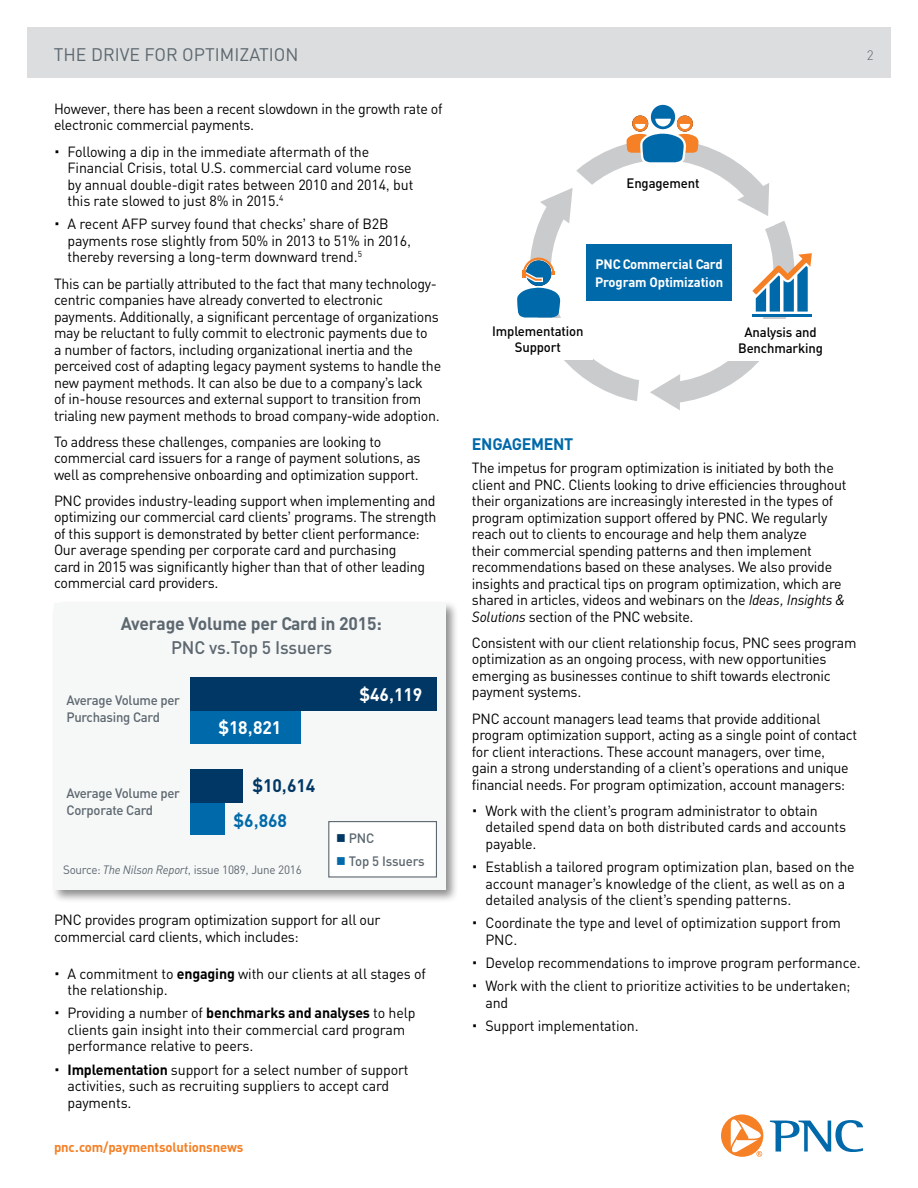
<style>
.page{position:relative;width:918px;height:1188px;background:#fff}
.page>*{position:absolute;margin:0;border:0;box-sizing:border-box;transform-origin:0 0}
.a_table_copy_black{font:700 18px/24px "PNC Sans";letter-spacing:-.01em;color:#5c676f;text-align:center}
.x_article_name{font:18px "PNC Sans";color:#5c676f}
.a_table_copy_black-2{font:700 18px "PNC Sans";letter-spacing:-.01em;color:#fff}
.a_table_copy_black-3{font:700 18px "PNC Sans";color:#003764}
.a_table_copy_black-4{font:700 18px "PNC Sans";color:#0069aa}
.a_head_1{font:700 16.5px "PNC Sans";letter-spacing:-.02em;color:#0069aa}
.a_body_copy_9_75_on{font:14.7px/16.5px "PNC Sans";letter-spacing:-.02em;color:#000}
.a_graph_copy{font:500 13.5px/16.5px "PNC Sans";letter-spacing:-.02em;color:#5c676f}
.a_table_copy_black-5{font:500 13.5px/16.5px "PNC Sans";letter-spacing:-.01em;color:#000;text-align:center}
.a_table_copy_black-6{font:700 13.5px/18px "PNC Sans";letter-spacing:-.01em;color:#fff}
.x_orange_copy_9_on_1{font:700 13.5px "PNC Sans";letter-spacing:-.01em;color:#f58025}
.a_table_copy_black-7{font:500 13.5px "PNC Sans";letter-spacing:-.01em;color:#5c676f}
.t1{font:300 13.5px "PNC Sans";color:#5c676f}
.a_graph_copy-2{font:12px "PNC Sans";letter-spacing:-.02em;color:#5c676f}
.s1{font-weight:500}
.s2{font-style:italic}
.s3{color:#003764}
.s4{color:#0069aa}
.s5{font-weight:700}
</style>
<div class="page">
<div style="left:27px;top:27px;width:864px;height:51px;background:#dcddde"></div>
<svg style="left:770px;top:1120px;width:93px;height:32px"></svg>
<svg style="left:721px;top:1114px;width:42px;height:43px"></svg>
<div style="left:586px;top:244px;width:146px;height:56px;background:#0069aa"></div>
<div style="left:530px;top:139px;width:264px;height:265px;border:21px solid #c9cbcd;border-radius:50%"></div>
<div style="left:726px;top:319px;width:110px;height:42px;background:#fff"></div>
<div style="left:483px;top:318px;width:110px;height:42px;background:#fff"></div>
<svg style="left:627px;top:104px;width:72px;height:61px"></svg>
<svg style="left:726px;top:175px;width:62px;height:57px"></svg>
<svg style="left:632px;top:374px;width:56px;height:36px"></svg>
<svg style="left:536px;top:165px;width:60px;height:67px"></svg>
<svg style="left:517px;top:258px;width:43px;height:60px"></svg>
<div style="left:752px;top:273px;width:70px;height:43px;background:#fff"></div>
<hr style="left:752px;top:315px;width:59px;height:2px;background:#0069aa">
<svg style="left:752px;top:253px;width:60px;height:59px"></svg>
<div style="left:51px;top:600px;width:408px;height:303px;background:#000;opacity:.45"></div>
<div style="left:54px;top:604px;width:392px;height:286px;background:#f6f7f7"></div>
<div style="left:329px;top:822px;width:107px;height:55px;background:#fff"></div>
<div style="left:328px;top:821px;width:109px;height:57px;border:1px solid #5c676f"></div>
<div style="left:190px;top:710px;width:103px;height:34px;background:#0069aa"></div>
<div style="left:199px;top:710px;width:102px;height:34px;background:#0069aa"></div>
<div style="left:190px;top:677px;width:247px;height:33px;background:#003764"></div>
<div style="left:190px;top:801px;width:35px;height:34px;background:#0069aa"></div>
<div style="left:190px;top:770px;width:52px;height:33px;background:#003764"></div>
<p class="x_article_name" style="left:54px;top:43px;width:246px">THE DRIVE FOR OPTIMIZATION</p>
<p class="a_body_copy_9_75_on" style="left:54px;top:100px;width:390px">However, there has been a recent slowdown in the growth rate of electronic commercial payments.</p>
<p class="a_body_copy_9_75_on" style="left:68px;top:143px;width:347px;text-indent:-14px">• Following a dip in the immediate aftermath of the Financial Crisis, total U.S. commercial card volume rose by annual double-digit rates between 2010 and 2014, but this rate slowed to just 8% in 2015.<sup>4</sup></p>
<p class="a_body_copy_9_75_on" style="left:68px;top:216px;width:345px;text-indent:-14px">• A recent AFP survey found that checks’ share of B2B payments rose slightly from 50% in 2013 to 51% in 2016, thereby reversing a long-term downward trend.<sup>5</sup></p>
<p class="a_body_copy_9_75_on" style="left:54px;top:275px;width:389px">This can be partially attributed to the fact that many technology&shy;centric companies have already converted to electronic payments. Additionally, a significant percentage of organizations may be reluctant to fully commit to electronic payments due to<br>a number of factors, including organizational inertia and the perceived cost of adapting legacy payment systems to handle the new payment methods. It can also be due to a company’s lack<br>of in-house resources and external support to transition from trialing new payment methods to broad company-wide adoption.</p>
<p class="a_body_copy_9_75_on" style="left:54px;top:433px;width:368px">To address these challenges, companies are looking to commercial card issuers for a range of payment solutions, as well as comprehensive onboarding and optimization support.</p>
<p class="a_body_copy_9_75_on" style="left:54px;top:492px;width:384px">PNC provides industry-leading support when implementing and optimizing our commercial card clients’ programs. The strength of this support is demonstrated by better client performance:<br>Our average spending per corporate card and purchasing<br>card in 2015 was significantly higher than that of other leading commercial card providers.</p>
<p class="a_table_copy_black" style="left:121px;top:610px;width:263px">Average Volume per Card in 2015:<br><span class="s1">PNC vs.Top 5 Issuers</span></p>
<p class="a_graph_copy" style="left:66px;top:692px;width:115px">Average Volume per<br>Purchasing Card</p>
<p class="a_graph_copy" style="left:66px;top:784px;width:115px">Average Volume per<br>Corporate Card</p>
<p class="a_table_copy_black-2" style="left:218px;top:716px;width:64px">$18,821</p>
<p class="a_table_copy_black-3" style="left:252px;top:774px;width:64px">$10,614</p>
<p class="a_table_copy_black-4" style="left:233px;top:809px;width:55px">$6,868</p>
<p class="a_graph_copy-2" style="left:63px;top:862px;width:240px">Source: <span class="s2">The Nilson Report</span>, issue 1089, June 2016</p>
<p class="a_table_copy_black-2" style="left:359px;top:683px;width:64px">$46,119</p>
<p class="a_table_copy_black-7" style="left:336px;top:830px;width:40px"><span class="s3">■</span> PNC</p>
<p class="a_table_copy_black-7" style="left:336px;top:853px;width:90px"><span class="s4">■</span> Top 5 Issuers</p>
<p class="a_body_copy_9_75_on" style="left:54px;top:911px;width:328px">PNC provides program optimization support for all our commercial card clients, which includes:</p>
<p class="a_body_copy_9_75_on" style="left:68px;top:965px;width:360px;text-indent:-14px">• A commitment to <span class="s5">engaging</span> with our clients at all stages of the relationship.</p>
<p class="a_body_copy_9_75_on" style="left:68px;top:1004px;width:350px;text-indent:-14px">• Providing a number of <span class="s5">benchmarks and analyses</span> to help clients gain insight into their commercial card program performance relative to peers.</p>
<p class="a_body_copy_9_75_on" style="left:68px;top:1061px;width:343px;text-indent:-14px">• <span class="s5">Implementation</span> support for a select number of support activities, such as recruiting suppliers to accept card payments.</p>
<p class="x_orange_copy_9_on_1" style="left:54px;top:1138px;width:191px">pnc.com/paymentsolutionsnews</p>
<p class="t1" style="left:867px;top:47px;width:8px">2</p>
<p class="a_table_copy_black-5" style="left:627px;top:174px;width:74px">Engagement</p>
<p class="a_table_copy_black-6" style="left:595px;top:254px;width:130px">PNC Commercial Card<br>Program Optimization</p>
<p class="a_table_copy_black-5" style="left:492px;top:322px;width:93px">Implementation<br>Support</p>
<p class="a_table_copy_black-5" style="left:738px;top:323px;width:86px">Analysis and<br>Benchmarking</p>
<p class="a_head_1" style="left:472px;top:433px;width:103px">ENGAGEMENT</p>
<p class="a_body_copy_9_75_on" style="left:472px;top:459px;width:376px">The impetus for program optimization is initiated by both the client and PNC. Clients looking to drive efficiencies throughout their organizations are increasingly interested in the types of program optimization support offered by PNC. We regularly reach out to clients to encourage and help them analyze<br>their commercial spending patterns and then implement recommendations based on these analyses. We also provide insights and practical tips on program optimization, which are shared in articles, videos and webinars on the <span class="s2">Ideas, Insights &amp; Solutions</span> section of the PNC website.</p>
<p class="a_body_copy_9_75_on" style="left:472px;top:634px;width:386px">Consistent with our client relationship focus, PNC sees program optimization as an ongoing process, with new opportunities emerging as businesses continue to shift towards electronic payment systems.</p>
<p class="a_body_copy_9_75_on" style="left:472px;top:710px;width:387px">PNC account managers lead teams that provide additional program optimization support, acting as a single point of contact for client interactions. These account managers, over time,<br>gain a strong understanding of a client’s operations and unique financial needs. For program optimization, account managers:</p>
<p class="a_body_copy_9_75_on" style="left:485px;top:802px;width:362px;text-indent:-14px">• Work with the client’s program administrator to obtain detailed spend data on both distributed cards and accounts payable.</p>
<p class="a_body_copy_9_75_on" style="left:485px;top:858px;width:371px;text-indent:-14px">• Establish a tailored program optimization plan, based on the account manager’s knowledge of the client, as well as on a detailed analysis of the client’s spending patterns.</p>
<p class="a_body_copy_9_75_on" style="left:485px;top:914px;width:357px;text-indent:-14px">• Coordinate the type and level of optimization support from<br>PNC.</p>
<p class="a_body_copy_9_75_on" style="left:472px;top:954px;width:390px">• Develop recommendations to improve program performance.</p>
<p class="a_body_copy_9_75_on" style="left:485px;top:977px;width:367px;text-indent:-14px">• Work with the client to prioritize activities to be undertaken; and</p>
<p class="a_body_copy_9_75_on" style="left:472px;top:1017px;width:168px">• Support implementation.</p>
</div>
